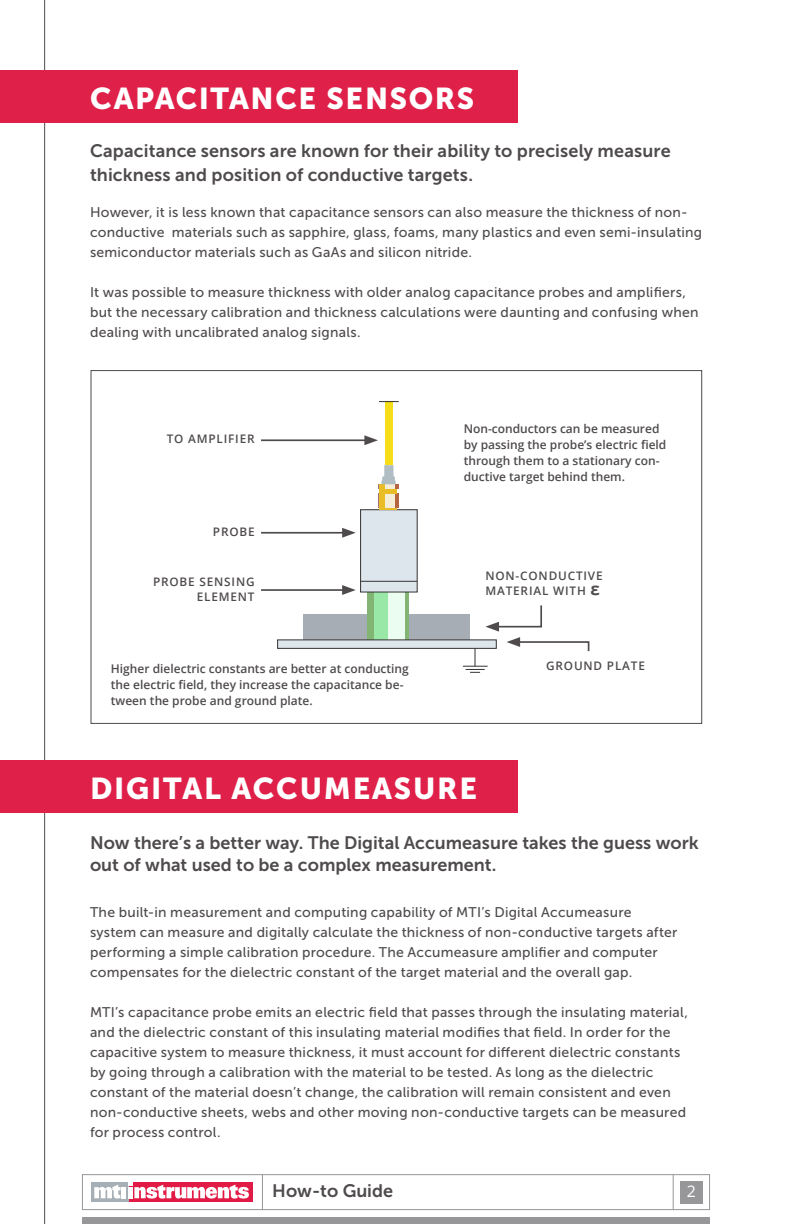
<style>
.page{position:relative;width:792px;height:1224px;background:#fff}
.page>*{position:absolute;margin:0;border:0;box-sizing:border-box;transform-origin:0 0}
.t1{font:30px "Museo Sans 900";letter-spacing:.055em;color:#fff}
.t2{font:18px/24px "Museo Sans 700";color:#4f4b4d}
.t3{font:16px "Open Sans";color:#fff}
.t4{font:14px/20px "Museo Sans 500";letter-spacing:.02em;color:#4f4b4d}
.t5{font:600 12px/16px "Open Sans";color:#4f4b4d}
.t6{font:600 11.8px/15.2px "Open Sans";letter-spacing:.07em;color:#4f4b4d;text-align:right}
.s1{font-weight:700;font-size:16.8px}
</style>
<div class="page">
<div style="left:82px;top:1174px;width:628px;height:36px;border:1px solid #979799"></div>
<div style="left:128px;top:1182px;width:125px;height:20px;background:#e11a46"></div>
<div style="left:91px;top:1182px;width:37px;height:20px;background:#a6afb6"></div>
<svg style="left:94px;top:1185px;width:27px;height:14px"></svg>
<div style="left:121px;top:1187px;width:5px;height:11px;background:#fff"></div>
<svg style="left:128px;top:1182px;width:121px;height:17px"></svg>
<div style="left:680px;top:1181px;width:22px;height:22px;background:#979799"></div>
<hr style="left:262px;top:1174px;width:1px;height:36px;background:#979799">
<hr style="left:673px;top:1174px;width:1px;height:36px;background:#979799">
<div style="left:82px;top:1218px;width:628px;height:6px;background:#979799"></div>
<hr style="left:44px;top:0;width:1px;height:1224px;background:#4f4b4d">
<div style="left:0;top:70px;width:517px;height:52px;background:#df214a"></div>
<div style="left:0;top:760px;width:517px;height:53px;background:#df214a"></div>
<hr style="left:261px;top:439px;width:107px;height:2px;background:#4f4b4d">
<svg style="left:364px;top:435px;width:14px;height:10px"></svg>
<hr style="left:261px;top:532px;width:84px;height:2px;background:#4f4b4d">
<hr style="left:261px;top:589px;width:84px;height:2px;background:#4f4b4d">
<div style="left:367px;top:591px;width:42px;height:53px;background:#ebfcf0"></div>
<div style="left:367px;top:591px;width:7px;height:53px;background:#82b573"></div>
<hr style="left:405px;top:591px;width:4px;height:53px;background:#82b573">
<div style="left:374px;top:591px;width:14px;height:53px;background:#99e8a8"></div>
<div style="left:385px;top:402px;width:8px;height:63px;background:#f5de17"></div>
<svg style="left:342px;top:465px;width:76px;height:130px"></svg>
<svg style="left:277px;top:605px;width:313px;height:68px"></svg>
<svg style="left:379px;top:401px;width:20px;height:1px"></svg>
<p class="t1" style="left:90px;top:81px;width:386px">CAPACITANCE SENSORS</p>
<p class="t2" style="left:90px;top:139px;width:582px">Capacitance sensors are known for their ability to precisely measure thickness and position of conductive targets.</p>
<p class="t4" style="left:90px;top:202px;width:614px">However, it is less known that capacitance sensors can also measure the thickness of non&shy;conductive materials such as sapphire, glass, foams, many plastics and even semi-insulating semiconductor materials such as GaAs and silicon nitride.</p>
<p class="t4" style="left:90px;top:282px;width:610px">It was possible to measure thickness with older analog capacitance probes and amplifiers, but the necessary calibration and thickness calculations were daunting and confusing when dealing with uncalibrated analog signals.</p>
<p class="t6" style="left:167px;top:431px;width:89px">TO AMPLIFIER</p>
<p class="t6" style="left:213px;top:524px;width:43px">PROBE</p>
<p class="t6" style="left:153px;top:574px;width:103px">PROBE SENSING<br>ELEMENT</p>
<p class="t5" style="left:111px;top:660px;width:300px">Higher dielectric constants are better at conducting the electric field, they increase the capacitance be&shy;tween the probe and ground plate.</p>
<p class="t5" style="left:464px;top:421px;width:204px">Non-conductors can be measured by passing the probe’s electric field through them to a stationary con&shy;ductive target behind them.</p>
<p class="t6" style="left:485px;top:568px;width:119px">NON-CONDUCTIVE</p>
<p class="t6" style="left:485px;top:583px;width:116px">MATERIAL WITH <span class="s1">ε</span></p>
<p class="t6" style="left:546px;top:658px;width:100px">GROUND PLATE</p>
<p class="t1" style="left:90px;top:771px;width:389px">DIGITAL ACCUMEASURE</p>
<p class="t2" style="left:90px;top:832px;width:610px;line-height:22px">Now there’s a better way. The Digital Accumeasure takes the guess work out of what used to be a complex measurement.</p>
<p class="t4" style="left:90px;top:902px;width:589px">The built-in measurement and computing capability of MTI’s Digital Accumeasure system can measure and digitally calculate the thickness of non-conductive targets after performing a simple calibration procedure. The Accumeasure amplifier and computer compensates for the dielectric constant of the target material and the overall gap.</p>
<p class="t4" style="left:90px;top:1002px;width:600px">MTI’s capacitance probe emits an electric field that passes through the insulating material, and the dielectric constant of this insulating material modifies that field. In order for the capacitive system to measure thickness, it must account for different dielectric constants by going through a calibration with the material to be tested. As long as the dielectric constant of the material doesn’t change, the calibration will remain consistent and even non-conductive sheets, webs and other moving non-conductive targets can be measured for process control.</p>
<p class="t2" style="left:272px;top:1179px;width:122px">How-to Guide</p>
<p class="t3" style="left:687px;top:1180px;width:11px">2</p>
</div>
